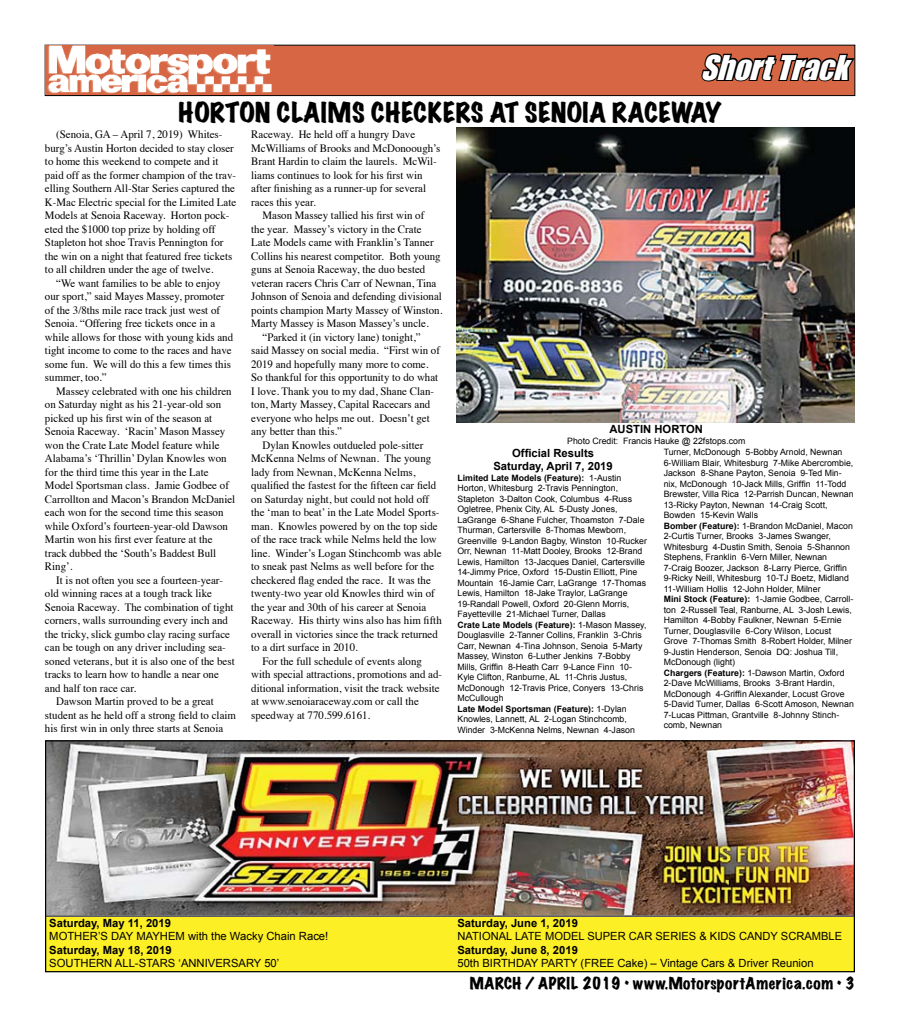
<style>
.page{position:relative;width:900px;height:1035px;background:#fff}
.page>*{position:absolute;margin:0;border:0;box-sizing:border-box;transform-origin:0 0}
.t1{font:italic 31.25px "Impact";color:#fff}
.t2{font:expanded 25px "Marker Felt";letter-spacing:.02em;color:#000}
.t3{font:expanded 15px "Marker Felt";letter-spacing:.035em;color:#000}
.t4{font:11.25px/13.5px "Times";color:#000}
.t5{font:11.25px "Arial";color:#000}
.t6{font:700 11.25px/13.5px "Arial";color:#000;text-align:center}
.t7{font:8.75px/10.5px "Arial";color:#000}
.s1{font-weight:700}
</style>
<div class="page">
<div style="left:45px;top:45px;width:810px;height:51px;background:#d76744;border:1px solid #000"></div>
<svg style="left:701px;top:48px;width:155px;height:35px"></svg>
<img style="left:45px;top:45px;width:228px;height:49px">
<div style="left:46px;top:741px;width:808px;height:231px;background:#fdef26"></div>
<img style="left:47px;top:742px;width:806px;height:174px">
<div style="left:45px;top:740px;width:810px;height:232px;border:1px solid #000"></div>
<img style="left:456px;top:127px;width:399px;height:295px">
<h1 class="t1" style="left:700px;top:43px;width:161px">ShortTrack</h1>
<h2 class="t2" style="left:178px;top:93px;width:545px">HORTON CLAIMS CHECKERS AT SENOIA RACEWAY</h2>
<p class="t4" style="left:45px;top:127px;width:193px;text-indent:11px">(Senoia, GA – April 7, 2019) Whites&shy;burg’s Austin Horton decided to stay closer to home this weekend to compete and it paid off as the former champion of the trav&shy;elling Southern All-Star Series captured the K-Mac Electric special for the Limited Late Models at Senoia Raceway. Horton pock&shy;eted the $1000 top prize by holding off Stapleton hot shoe Travis Pennington for the win on a night that featured free tickets to all children under the age of twelve.</p>
<p class="t4" style="left:45px;top:275px;width:190px;text-indent:11px">“We want families to be able to enjoy our sport,” said Mayes Massey, promoter of the 3/8ths mile race track just west of Senoia. “Offering free tickets once in a while allows for those with young kids and tight income to come to the races and have some fun. We will do this a few times this summer, too.”</p>
<p class="t4" style="left:45px;top:383px;width:192px;text-indent:11px">Massey celebrated with one his children on Saturday night as his 21-year-old son picked up his first win of the season at Senoia Raceway. ‘Racin’ Mason Massey won the Crate Late Model feature while Alabama’s ‘Thrillin’ Dylan Knowles won for the third time this year in the Late Model Sportsman class. Jamie Godbee of Carrollton and Macon’s Brandon McDaniel each won for the second time this season while Oxford’s fourteen-year-old Dawson Martin won his first ever feature at the track dubbed the ‘South’s Baddest Bull Ring’.</p>
<p class="t4" style="left:56px;top:572px;width:168px">It is not often you see a fourteen-year-</p>
<p class="t4" style="left:45px;top:586px;width:168px">old winning races at a tough track like</p>
<p class="t4" style="left:45px;top:599px;width:190px">Senoia Raceway. The combination of tight</p>
<p class="t4" style="left:45px;top:613px;width:185px">corners, walls surrounding every inch and</p>
<p class="t4" style="left:45px;top:626px;width:187px">the tricky, slick gumbo clay racing surface</p>
<p class="t4" style="left:45px;top:640px;width:182px">can be tough on any driver including sea-</p>
<p class="t4" style="left:45px;top:653px;width:191px">soned veterans, but it is also one of the best</p>
<p class="t4" style="left:45px;top:667px;width:175px">tracks to learn how to handle a near one</p>
<p class="t4" style="left:45px;top:680px;width:93px">and half ton race car.</p>
<p class="t4" style="left:56px;top:694px;width:159px">Dawson Martin proved to be a great</p>
<p class="t4" style="left:45px;top:707px;width:193px">student as he held off a strong field to claim</p>
<p class="t4" style="left:45px;top:721px;width:180px">his first win in only three starts at Senoia</p>
<p class="t4" style="left:251px;top:127px;width:191px">Raceway. He held off a hungry Dave McWilliams of Brooks and McDonoough’s Brant Hardin to claim the laurels. McWil&shy;liams continues to look for his first win after finishing as a runner-up for several races this year.</p>
<p class="t4" style="left:262px;top:208px;width:163px">Mason Massey tallied his first win of</p>
<p class="t4" style="left:251px;top:221px;width:172px">the year. Massey’s victory in the Crate</p>
<p class="t4" style="left:251px;top:235px;width:184px">Late Models came with Franklin’s Tanner</p>
<p class="t4" style="left:251px;top:248px;width:191px">Collins his nearest competitor. Both young</p>
<p class="t4" style="left:251px;top:262px;width:176px">guns at Senoia Raceway, the duo bested</p>
<p class="t4" style="left:251px;top:275px;width:187px">veteran racers Chris Carr of Newnan, Tina</p>
<p class="t4" style="left:251px;top:289px;width:192px">Johnson of Senoia and defending divisional</p>
<p class="t4" style="left:251px;top:302px;width:193px">points champion Marty Massey of Winston.</p>
<p class="t4" style="left:251px;top:316px;width:179px">Marty Massey is Mason Massey’s uncle.</p>
<p class="t4" style="left:262px;top:329px;width:160px">“Parked it (in victory lane) tonight,”</p>
<p class="t4" style="left:251px;top:343px;width:190px">said Massey on social media. “First win of</p>
<p class="t4" style="left:251px;top:356px;width:179px">2019 and hopefully many more to come.</p>
<p class="t4" style="left:251px;top:370px;width:189px">So thankful for this opportunity to do what</p>
<p class="t4" style="left:251px;top:383px;width:184px">I love. Thank you to my dad, Shane Clan-</p>
<p class="t4" style="left:251px;top:397px;width:181px">ton, Marty Massey, Capital Racecars and</p>
<p class="t4" style="left:251px;top:410px;width:180px">everyone who helps me out. Doesn’t get</p>
<p class="t4" style="left:251px;top:424px;width:92px">any better than this.”</p>
<p class="t4" style="left:262px;top:437px;width:162px">Dylan Knowles outdueled pole-sitter</p>
<p class="t4" style="left:251px;top:451px;width:182px">McKenna Nelms of Newnan. The young</p>
<p class="t4" style="left:251px;top:464px;width:166px">lady from Newnan, McKenna Nelms,</p>
<p class="t4" style="left:251px;top:478px;width:187px">qualified the fastest for the fifteen car field</p>
<p class="t4" style="left:251px;top:491px;width:180px">on Saturday night, but could not hold off</p>
<p class="t4" style="left:251px;top:505px;width:190px">the ‘man to beat’ in the Late Model Sports-</p>
<p class="t4" style="left:251px;top:518px;width:188px">man. Knowles powered by on the top side</p>
<p class="t4" style="left:251px;top:532px;width:187px">of the race track while Nelms held the low</p>
<p class="t4" style="left:251px;top:545px;width:192px">line. Winder’s Logan Stinchcomb was able</p>
<p class="t4" style="left:251px;top:559px;width:185px">to sneak past Nelms as well before for the</p>
<p class="t4" style="left:251px;top:572px;width:181px">checkered flag ended the race. It was the</p>
<p class="t4" style="left:251px;top:586px;width:185px">twenty-two year old Knowles third win of</p>
<p class="t4" style="left:251px;top:599px;width:177px">the year and 30th of his career at Senoia</p>
<p class="t4" style="left:251px;top:613px;width:192px">Raceway. His thirty wins also has him fifth</p>
<p class="t4" style="left:251px;top:626px;width:188px">overall in victories since the track returned</p>
<p class="t4" style="left:251px;top:640px;width:108px">to a dirt surface in 2010.</p>
<p class="t4" style="left:262px;top:653px;width:161px">For the full schedule of events along</p>
<p class="t4" style="left:251px;top:667px;width:192px">with special attractions, promotions and ad-</p>
<p class="t4" style="left:251px;top:680px;width:190px">ditional information, visit the track website</p>
<p class="t4" style="left:251px;top:694px;width:169px">at www.senoiaraceway.com or call the</p>
<p class="t4" style="left:251px;top:707px;width:121px">speedway at 770.599.6161.</p>
<p class="t6" style="left:609px;top:423px;width:95px">AUSTIN HORTON</p>
<p class="t7" style="left:567px;top:435px;width:180px">Photo Credit: Francis Hauke @ 22fstops.com</p>
<p class="t6" style="left:493px;top:447px;width:121px">Official Results<br>Saturday, April 7, 2019</p>
<p class="t7" style="left:458px;top:473px;width:191px"><span class="s1">Limited Late Models (Feature):</span> 1-Austin Horton, Whitesburg 2-Travis Pennington, Stapleton 3-Dalton Cook, Columbus 4-Russ Ogletree, Phenix City, AL 5-Dusty Jones, LaGrange 6-Shane Fulcher, Thoamston 7-Dale Thurman, Cartersville 8-Thomas Mewborn, Greenville 9-Landon Bagby, Winston 10-Rucker Orr, Newnan 11-Matt Dooley, Brooks 12-Brand Lewis, Hamilton 13-Jacques Daniel, Cartersville 14-Jimmy Price, Oxford 15-Dustin Elliott, Pine Mountain 16-Jamie Carr, LaGrange 17-Thomas Lewis, Hamilton 18-Jake Traylor, LaGrange 19-Randall Powell, Oxford 20-Glenn Morris, Fayetteville 21-Michael Turner, Dallas<br><span class="s1">Crate Late Models (Feature):</span> 1-Mason Massey, Douglasville 2-Tanner Collins, Franklin 3-Chris Carr, Newnan 4-Tina Johnson, Senoia 5-Marty Massey, Winston 6-Luther Jenkins 7-Bobby Mills, Griffin 8-Heath Carr 9-Lance Finn 10- Kyle Clifton, Ranburne, AL 11-Chris Justus, McDonough 12-Travis Price, Conyers 13-Chris McCullough<br><span class="s1">Late Model Sportsman (Feature):</span> 1-Dylan Knowles, Lannett, AL 2-Logan Stinchcomb, Winder 3-McKenna Nelms, Newnan 4-Jason</p>
<p class="t7" style="left:664px;top:447px;width:192px">Turner, McDonough 5-Bobby Arnold, Newnan 6-William Blair, Whitesburg 7-Mike Abercrombie, Jackson 8-Shane Payton, Senoia 9-Ted Min&shy;nix, McDonough 10-Jack Mills, Griffin 11-Todd Brewster, Villa Rica 12-Parrish Duncan, Newnan 13-Ricky Payton, Newnan 14-Craig Scott, Bowden 15-Kevin Walls<br><span class="s1">Bomber (Feature):</span> 1-Brandon McDaniel, Macon 2-Curtis Turner, Brooks 3-James Swanger, Whitesburg 4-Dustin Smith, Senoia 5-Shannon Stephens, Franklin 6-Vern Miller, Newnan 7-Craig Boozer, Jackson 8-Larry Pierce, Griffin 9-Ricky Neill, Whitesburg 10-TJ Boetz, Midland 11-William Hollis 12-John Holder, Milner<br><span class="s1">Mini Stock (Feature):</span> 1-Jamie Godbee, Carroll&shy;ton 2-Russell Teal, Ranburne, AL 3-Josh Lewis, Hamilton 4-Bobby Faulkner, Newnan 5-Ernie Turner, Douglasville 6-Cory Wilson, Locust Grove 7-Thomas Smith 8-Robert Holder, Milner 9-Justin Henderson, Senoia DQ: Joshua Till, McDonough (light)<br><span class="s1">Chargers (Feature):</span> 1-Dawson Martin, Oxford 2-Dave McWilliams, Brooks 3-Brant Hardin, McDonough 4-Griffin Alexander, Locust Grove 5-David Turner, Dallas 6-Scott Amoson, Newnan 7-Lucas Pittman, Grantville 8-Johnny Stinch&shy;comb, Newnan</p>
<p class="t6" style="left:49px;top:916px;width:123px">Saturday, May 11, 2019</p>
<p class="t5" style="left:49px;top:929px;width:281px">MOTHER’S DAY MAYHEM with the Wacky Chain Race!</p>
<p class="t6" style="left:49px;top:943px;width:124px">Saturday, May 18, 2019</p>
<p class="t5" style="left:49px;top:956px;width:232px">SOUTHERN ALL-STARS ‘ANNIVERSARY 50’</p>
<p class="t6" style="left:457px;top:916px;width:122px">Saturday, June 1, 2019</p>
<p class="t5" style="left:457px;top:929px;width:386px">NATIONAL LATE MODEL SUPER CAR SERIES &amp; KIDS CANDY SCRAMBLE</p>
<p class="t6" style="left:457px;top:943px;width:122px">Saturday, June 8, 2019</p>
<p class="t5" style="left:457px;top:956px;width:358px">50th BIRTHDAY PARTY (FREE Cake) – Vintage Cars &amp; Driver Reunion</p>
<h3 class="t3" style="left:470px;top:972px;width:387px">MARCH / APRIL 2019 • www.MotorsportAmerica.com • 3</h3>
</div>
